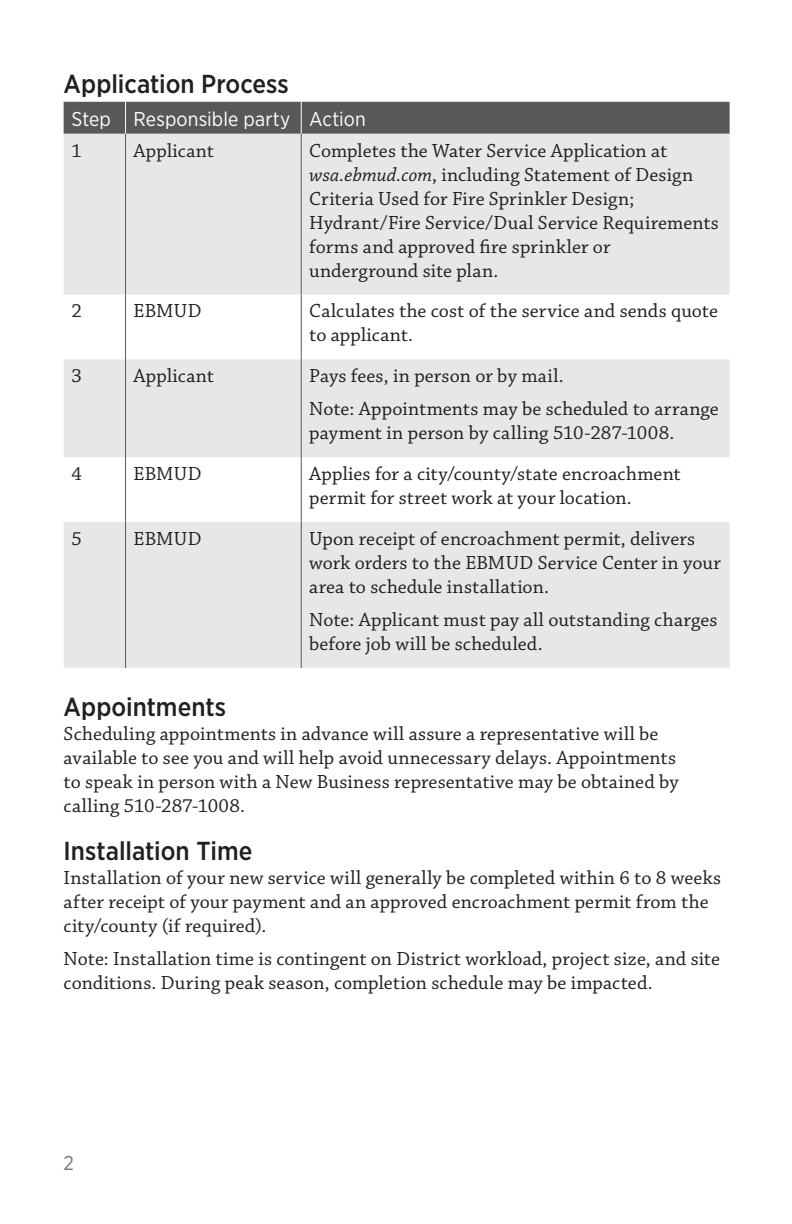
<style>
.page{position:relative;width:792px;height:1224px;background:#fff}
.page>*{position:absolute;margin:0;border:0;box-sizing:border-box;transform-origin:0 0}
.Heads{font:500 26px "Gotham Narrow";color:#231f20}
.Table_Text{font:20px/24px "Chaparral Pro";letter-spacing:.005em;color:#231f20}
.Text{font:20px/24px "Chaparral Pro";letter-spacing:.005em;color:#231f20}
.Table_Heads{font:20px "Gotham Narrow";letter-spacing:.005em;color:#fff}
.Page_Numbers{font:20px "Gotham Narrow";color:#76787b}
.s1{font-style:italic}
</style>
<div class="page">
<div style="left:64px;top:102px;width:666px;height:32px;background:#57585a"></div>
<svg style="left:64px;top:134px;width:666px;height:534px;fill:#e6e7e9"></svg>
<hr style="left:125px;top:102px;width:1px;height:32px;background:#fff">
<hr style="left:301px;top:102px;width:1px;height:32px;background:#fff">
<hr style="left:125px;top:134px;width:1px;height:161px;background:#57585a">
<hr style="left:301px;top:134px;width:1px;height:161px;background:#57585a">
<hr style="left:125px;top:295px;width:1px;height:64px;background:#57585a">
<hr style="left:301px;top:295px;width:1px;height:64px;background:#57585a">
<hr style="left:125px;top:359px;width:1px;height:98px;background:#57585a">
<hr style="left:301px;top:359px;width:1px;height:98px;background:#57585a">
<hr style="left:125px;top:457px;width:1px;height:65px;background:#57585a">
<hr style="left:301px;top:457px;width:1px;height:65px;background:#57585a">
<hr style="left:125px;top:522px;width:1px;height:146px;background:#57585a">
<hr style="left:301px;top:522px;width:1px;height:146px;background:#57585a">
<p class="Heads" style="left:64px;top:67px;width:227px">Application Process</p>
<p class="Table_Heads" style="left:72px;top:106px;width:41px">Step</p>
<p class="Table_Heads" style="left:134px;top:106px;width:158px">Responsible party</p>
<p class="Table_Heads" style="left:309px;top:106px;width:58px">Action</p>
<p class="Table_Text" style="left:72px;top:139px;width:12px">1</p>
<p class="Table_Text" style="left:134px;top:139px;width:82px">Applicant</p>
<p class="Table_Text" style="left:309px;top:139px;width:411px">Completes the Water Service Application at <span class="s1">wsa.ebmud.com</span>, including Statement of Design Criteria Used for Fire Sprinkler Design; Hydrant/Fire Service/Dual Service Requirements forms and approved fire sprinkler or underground site plan.</p>
<p class="Table_Text" style="left:72px;top:300px;width:12px">2</p>
<p class="Table_Text" style="left:134px;top:300px;width:69px">EBMUD</p>
<p class="Table_Text" style="left:309px;top:300px;width:410px">Calculates the cost of the service and sends quote to applicant.</p>
<p class="Table_Text" style="left:72px;top:365px;width:12px">3</p>
<p class="Table_Text" style="left:134px;top:365px;width:82px">Applicant</p>
<p class="Table_Text" style="left:309px;top:365px;width:256px">Pays fees, in person or by mail.</p>
<p class="Table_Text" style="left:309px;top:398px;width:411px">Note: Appointments may be scheduled to arrange payment in person by calling 510-287-1008.</p>
<p class="Table_Text" style="left:72px;top:462px;width:12px">4</p>
<p class="Table_Text" style="left:134px;top:462px;width:69px">EBMUD</p>
<p class="Table_Text" style="left:309px;top:462px;width:373px">Applies for a city/county/state encroachment permit for street work at your location.</p>
<p class="Table_Text" style="left:72px;top:527px;width:12px">5</p>
<p class="Table_Text" style="left:134px;top:527px;width:69px">EBMUD</p>
<p class="Table_Text" style="left:309px;top:527px;width:413px">Upon receipt of encroachment permit, delivers work orders to the EBMUD Service Center in your area to schedule installation.</p>
<p class="Table_Text" style="left:309px;top:608px;width:410px">Note: Applicant must pay all outstanding charges before job will be scheduled.</p>
<p class="Heads" style="left:64px;top:690px;width:164px">Appointments</p>
<p class="Text" style="left:64px;top:722px;width:617px">Scheduling appointments in advance will assure a representative will be available to see you and will help avoid unnecessary delays. Appointments to speak in person with a New Business representative may be obtained by calling 510-287-1008.</p>
<p class="Heads" style="left:64px;top:834px;width:190px">Installation Time</p>
<p class="Text" style="left:64px;top:866px;width:659px">Installation of your new service will generally be completed within 6 to 8 weeks after receipt of your payment and an approved encroachment permit from the city/county (if required).</p>
<p class="Text" style="left:64px;top:947px;width:658px">Note: Installation time is contingent on District workload, project size, and site conditions. During peak season, completion schedule may be impacted.</p>
<p class="Page_Numbers" style="left:64px;top:1151px;width:12px">2</p>
</div>
